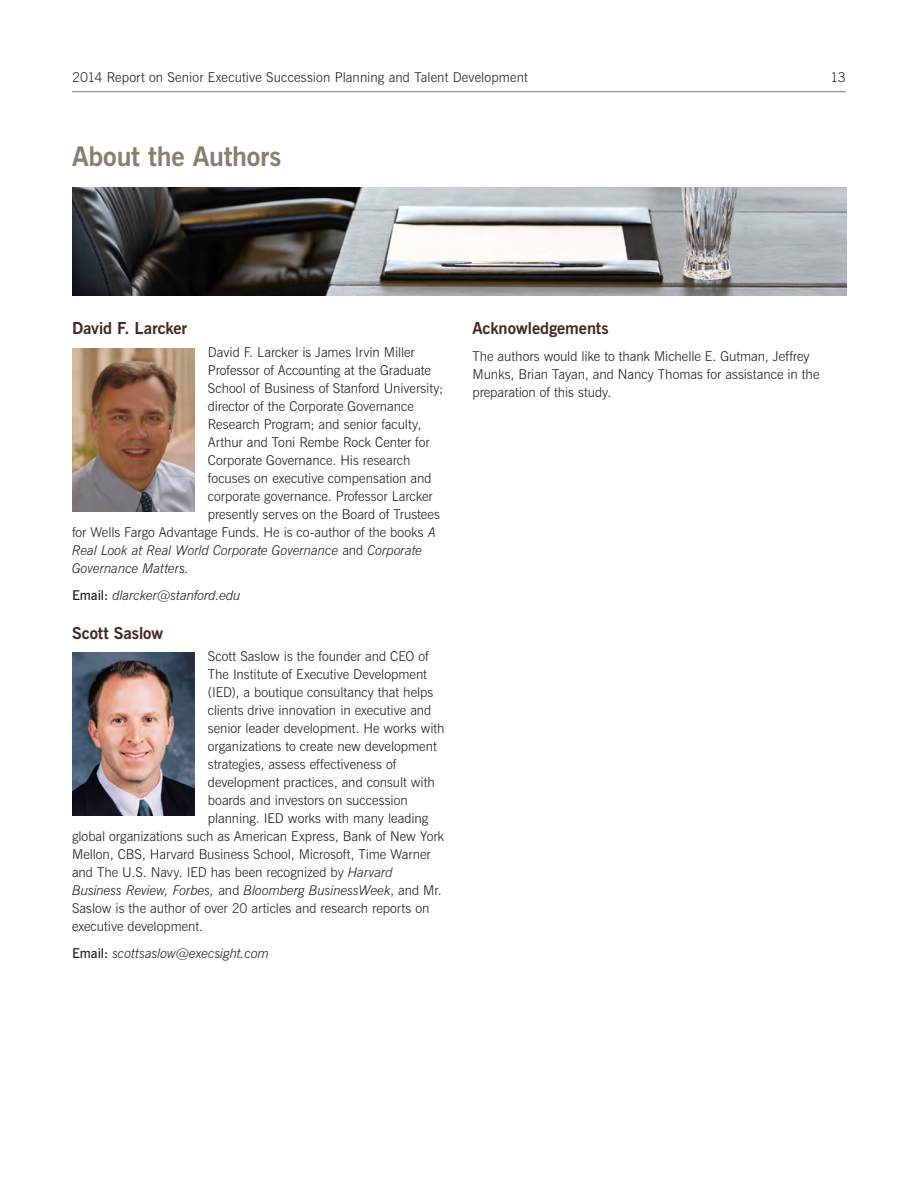
<style>
.page{position:relative;width:918px;height:1188px;background:#fff}
.page>*{position:absolute;margin:0;border:0;box-sizing:border-box;transform-origin:0 0}
.Section_Title{font:700 27px "News Gothic BT";letter-spacing:-.01em;color:#887f6f}
.Subhead_1{font:700 16.5px "News Gothic BT";letter-spacing:-.005em;color:#452721}
.Body_Text_STD{font:300 13.5px/18px "News Gothic BT";color:#231f20}
.Body_Text_STD-2{font:italic 300 13.5px "News Gothic BT";letter-spacing:-.005em;color:#231f20}
.s1{font-style:italic}
.s2{font-style:normal}
.s3{font-weight:600;font-style:normal}
</style>
<div class="page">
<hr style="left:72px;top:91px;width:774px;height:1px;background:#887f6f">
<img style="left:72px;top:187px;width:775px;height:108px">
<img style="left:72px;top:348px;width:122px;height:163px">
<img style="left:72px;top:653px;width:122px;height:163px">
<p class="Body_Text_STD" style="left:72px;top:68px;width:457px">2014 Report on Senior Executive Succession Planning and Talent Development</p>
<p class="Body_Text_STD" style="left:831px;top:68px;width:17px">13</p>
<p class="Section_Title" style="left:72px;top:140px;width:211px">About the Authors</p>
<p class="Subhead_1" style="left:72px;top:318px;width:117px">David F. Larcker</p>
<p class="Body_Text_STD" style="left:208px;top:343px;width:208px">David F. Larcker is James Irvin Miller</p>
<p class="Body_Text_STD" style="left:208px;top:361px;width:224px">Professor of Accounting at the Graduate</p>
<p class="Body_Text_STD" style="left:208px;top:379px;width:237px">School of Business of Stanford University;</p>
<p class="Body_Text_STD" style="left:208px;top:397px;width:208px">director of the Corporate Governance</p>
<p class="Body_Text_STD" style="left:208px;top:415px;width:215px">Research Program; and senior faculty,</p>
<p class="Body_Text_STD" style="left:208px;top:433px;width:223px">Arthur and Toni Rembe Rock Center for</p>
<p class="Body_Text_STD" style="left:208px;top:451px;width:204px">Corporate Governance. His research</p>
<p class="Body_Text_STD" style="left:208px;top:469px;width:225px">focuses on executive compensation and</p>
<p class="Body_Text_STD" style="left:208px;top:487px;width:226px">corporate governance. Professor Larcker</p>
<p class="Body_Text_STD" style="left:208px;top:505px;width:234px">presently serves on the Board of Trustees</p>
<p class="Body_Text_STD" style="left:72px;top:523px;width:365px">for Wells Fargo Advantage Funds. He is co-author of the books <span class="s1">A</span></p>
<p class="Body_Text_STD-2" style="left:72px;top:542px;width:352px">Real Look at Real World Corporate Governance <span class="s2">and</span> Corporate</p>
<p class="Body_Text_STD-2" style="left:72px;top:560px;width:119px">Governance Matters.</p>
<p class="Body_Text_STD-2" style="left:72px;top:587px;width:170px"><span class="s3">Email:</span> dlarcker@stanford.edu</p>
<p class="Subhead_1" style="left:72px;top:623px;width:93px">Scott Saslow</p>
<p class="Body_Text_STD" style="left:208px;top:647px;width:222px">Scott Saslow is the founder and CEO of</p>
<p class="Body_Text_STD" style="left:208px;top:665px;width:221px">The Institute of Executive Development</p>
<p class="Body_Text_STD" style="left:208px;top:683px;width:227px">(IED), a boutique consultancy that helps</p>
<p class="Body_Text_STD" style="left:208px;top:701px;width:225px">clients drive innovation in executive and</p>
<p class="Body_Text_STD" style="left:208px;top:719px;width:238px">senior leader development. He works with</p>
<p class="Body_Text_STD" style="left:208px;top:737px;width:230px">organizations to create new development</p>
<p class="Body_Text_STD" style="left:208px;top:755px;width:190px">strategies, assess effectiveness of</p>
<p class="Body_Text_STD" style="left:208px;top:773px;width:229px">development practices, and consult with</p>
<p class="Body_Text_STD" style="left:208px;top:791px;width:201px">boards and investors on succession</p>
<p class="Body_Text_STD" style="left:208px;top:809px;width:222px">planning. IED works with many leading</p>
<p class="Body_Text_STD" style="left:72px;top:827px;width:374px">global organizations such as American Express, Bank of New York</p>
<p class="Body_Text_STD" style="left:72px;top:845px;width:360px">Mellon, CBS, Harvard Business School, Microsoft, Time Warner</p>
<p class="Body_Text_STD" style="left:72px;top:863px;width:322px">and The U.S. Navy. IED has been recognized by <span class="s1">Harvard</span></p>
<p class="Body_Text_STD-2" style="left:72px;top:882px;width:371px">Business Review, Forbes, <span class="s2">and</span> Bloomberg BusinessWeek<span class="s2">, and Mr.</span></p>
<p class="Body_Text_STD" style="left:72px;top:899px;width:359px">Saslow is the author of over 20 articles and research reports on</p>
<p class="Body_Text_STD" style="left:72px;top:917px;width:133px">executive development.</p>
<p class="Body_Text_STD-2" style="left:72px;top:945px;width:198px"><span class="s3">Email:</span> scottsaslow@execsight.com</p>
<p class="Subhead_1" style="left:472px;top:318px;width:138px">Acknowledgements</p>
<p class="Body_Text_STD" style="left:472px;top:347px;width:348px">The authors would like to thank Michelle E. Gutman, Jeffrey<br>Munks, Brian Tayan, and Nancy Thomas for assistance in the preparation of this study.</p>
</div>
